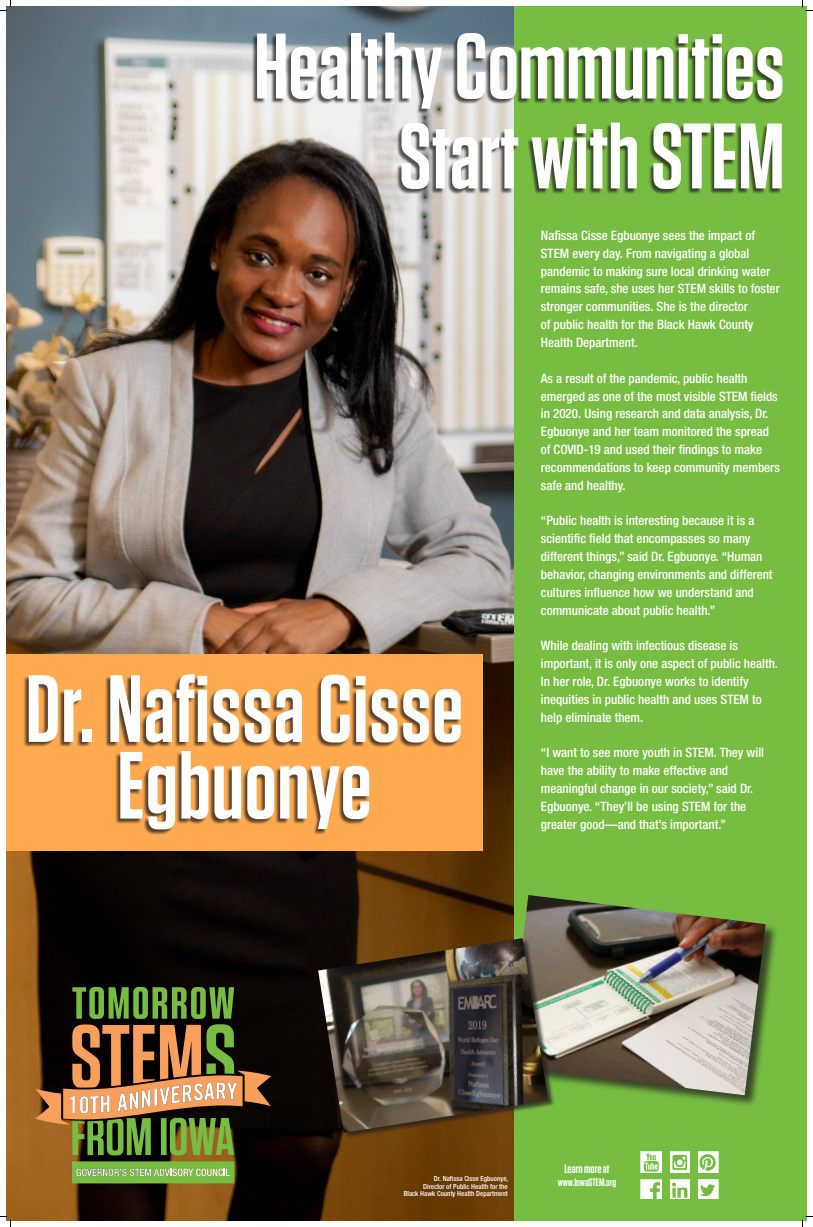
<style>
.page{position:relative;width:813px;height:1227px;background:#fff}
.page>*{position:absolute;margin:0;border:0;box-sizing:border-box;transform-origin:0 0}
.t1{font:600 95.2px/76.7px "Tungsten";letter-spacing:.01em;color:#fff;text-align:center}
.t2{font:600 92.7px/89.9px "Tungsten";color:#fff;text-align:right}
.t3{font:500 condensed 13px/17.9px "Helvetica Neue LT Std";color:#fff}
.t4{font:600 12.1px "Tungsten";color:#fff}
.t5{font:600 10.8px "Tungsten";letter-spacing:-.005em;color:#fff}
.t6{font:500 condensed 7px/7.5px "Helvetica Neue LT Std";color:#fff;text-align:right}
</style>
<div class="page">
<img style="left:6px;top:6px;width:509px;height:1215px">
<div style="left:515px;top:6px;width:292px;height:1215px;background:#77bd42"></div>
<img style="left:640px;top:1151px;width:79px;height:48px">
<div style="left:507px;top:895px;width:271px;height:213px;background:#231f20;opacity:.75"></div>
<img style="left:507px;top:895px;width:259px;height:200px">
<div style="left:318px;top:938px;width:237px;height:201px;background:#231f20;opacity:.75"></div>
<img style="left:318px;top:938px;width:230px;height:195px">
<div style="left:6px;top:655px;width:477px;height:196px;background:#ffaa4e"></div>
<div style="left:23px;top:675px;width:437px;height:161px;background:#231f20;opacity:.75"></div>
<div style="left:251px;top:34px;width:531px;height:161px;background:#231f20;opacity:.75"></div>
<svg style="left:72px;top:1161px;width:162px;height:22px;background:#86bd59"></svg>
<svg style="left:35px;top:987px;width:236px;height:168px;background:#67592c"></svg>
<div style="left:636px;top:1173px;width:101px;height:5px;background:#77bd42"></div>
<div style="left:662px;top:1147px;width:7px;height:63px;background:#77bd42"></div>
<div style="left:690px;top:1147px;width:7px;height:63px;background:#77bd42"></div>
<svg style="left:0;top:0;width:11px;height:11px"></svg>
<svg style="left:0;top:1216px;width:11px;height:11px"></svg>
<svg style="left:802px;top:0;width:11px;height:11px"></svg>
<svg style="left:802px;top:1216px;width:11px;height:11px"></svg>
<p class="t2" style="left:254px;top:23px;width:532px">Healthy Communities<br>Start with STEM</p>
<p class="t1" style="left:26px;top:673px;width:439px">Dr. Nafissa Cisse<br>Egbuonye</p>
<p class="t3" style="left:541px;top:226px;width:240px">Nafissa Cisse Egbuonye sees the impact of STEM every day. From navigating a global pandemic to making sure local drinking water remains safe, she uses her STEM skills to foster stronger communities. She is the director<br>of public health for the Black Hawk County Health Department.</p>
<p class="t3" style="left:541px;top:369px;width:241px">As a result of the pandemic, public health emerged as one of the most visible STEM fields in 2020. Using research and data analysis, Dr.<br>Egbuonye and her team monitored the spread of COVID-19 and used their findings to make recommendations to keep community members safe and healthy.</p>
<p class="t3" style="left:541px;top:512px;width:233px">“Public health is interesting because it is a scientific field that encompasses so many different things,” said Dr. Egbuonye. “Human behavior, changing environments and different cultures influence how we understand and communicate about public health.”</p>
<p class="t3" style="left:541px;top:637px;width:239px">While dealing with infectious disease is important, it is only one aspect of public health.<br>In her role, Dr. Egbuonye works to identify inequities in public health and uses STEM to help eliminate them.</p>
<p class="t3" style="left:541px;top:744px;width:225px">“I want to see more youth in STEM. They will have the ability to make effective and meaningful change in our society,” said Dr.<br>Egbuonye. “They’ll be using STEM for the greater good—and that’s important.”</p>
<p class="t6" style="left:404px;top:1175px;width:106px">Dr. Nafissa Cisse Egbuonye,<br>Director of Public Health for the<br>Black Hawk County Health Department</p>
<p class="t4" style="left:564px;top:1162px;width:47px">Learn more at</p>
<p class="t5" style="left:558px;top:1176px;width:60px">www.IowaSTEM.org</p>
</div>
